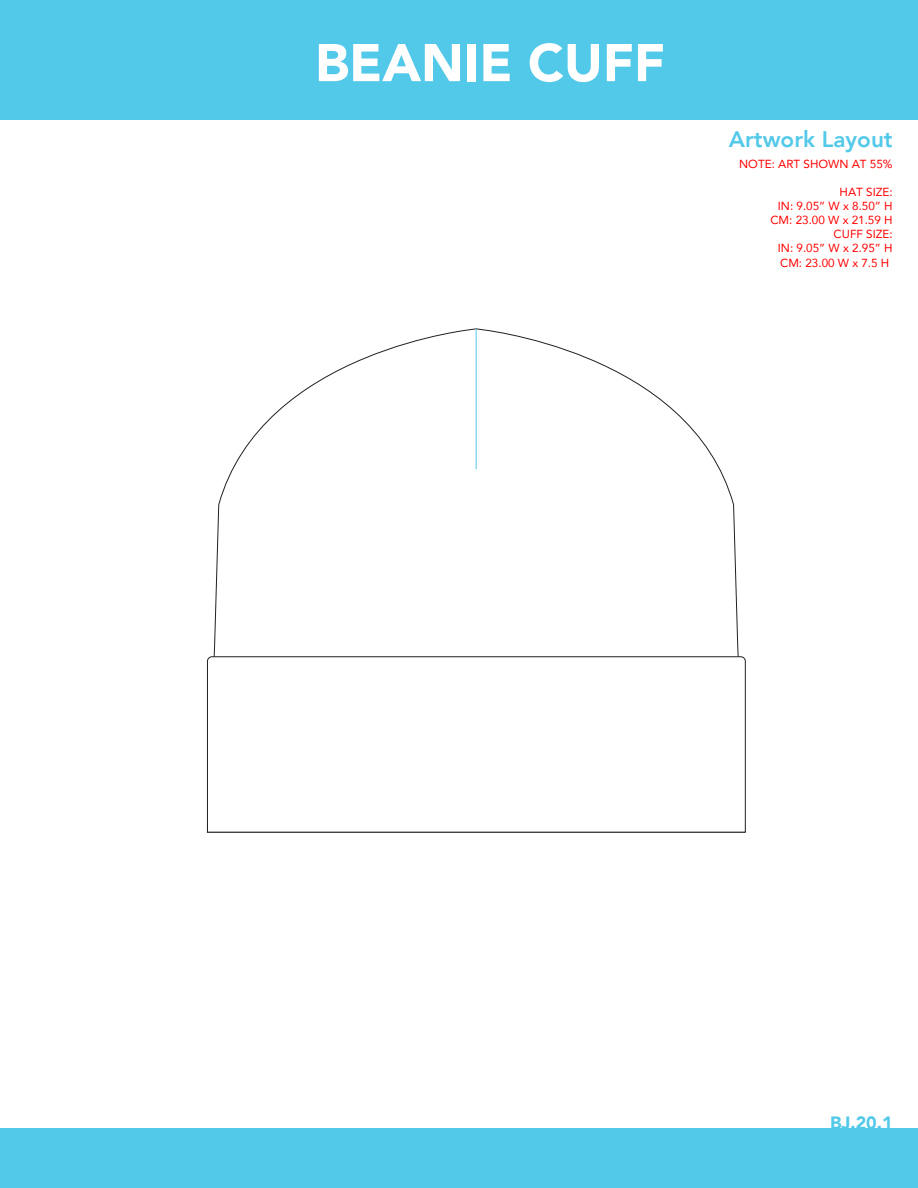
<style>
.page{position:relative;width:918px;height:1188px;background:#fff}
.page>*{position:absolute;margin:0;border:0;box-sizing:border-box;transform-origin:0 0}
.t1{font:900 52.5px "Avenir";color:#fff}
.t2{font:800 22.5px "Avenir";color:#53c9ea}
.t3{font:900 17.85px "Avenir";color:#53c9ea}
.t4{font:11.7px/14px "Avenir";color:#f00;text-align:right}
</style>
<div class="page">
<div style="left:0;top:1129px;width:918px;height:59px;background:#53c9ea"></div>
<div style="left:0;top:0;width:918px;height:119px;background:#53c9ea"></div>
<svg style="left:213px;top:329px;width:526px;height:327px"></svg>
<svg style="left:207px;top:656px;width:539px;height:177px"></svg>
<hr style="left:476px;top:329px;width:1px;height:140px;background:#53c9eb">
<h1 class="t1" style="left:315px;top:32px;width:351px">BEANIE CUFF</h1>
<h2 class="t2" style="left:729px;top:130px;width:165px">Artwork Layout</h2>
<p class="t4" style="left:739px;top:158px;width:155px">NOTE: ART SHOWN AT 55%</p>
<p class="t4" style="left:770px;top:186px;width:124px">HAT SIZE:<br>IN: 9.05” W x 8.50” H<br>CM: 23.00 W x 21.59 H<br>CUFF SIZE:<br>IN: 9.05” W x 2.95” H<br>CM: 23.00 W x 7.5 H</p>
<h3 class="t3" style="left:830px;top:1112px;width:64px">BJ.20.1</h3>
</div>
